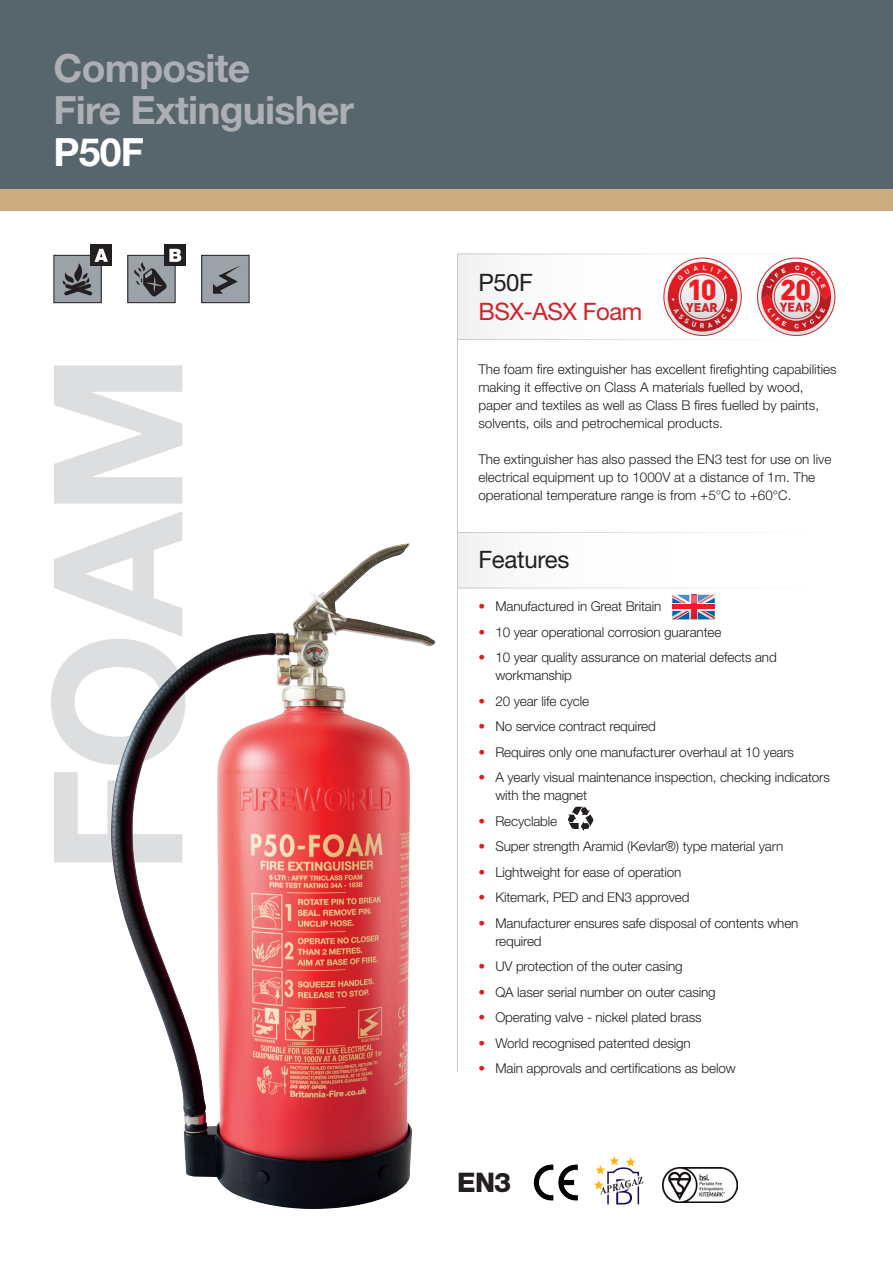
<style>
.page{position:relative;width:893px;height:1263px;background:#fff}
.page>*{position:absolute;margin:0;border:0;box-sizing:border-box;transform-origin:0 0}
.t1{font:700 179.7px "Helvetica Neue LT Std";color:#dcdee0}
.t2{font:700 39px/42px "Helvetica Neue LT Std";letter-spacing:-.02em;color:#acb0b4}
.t3{font:700 39px "Helvetica Neue LT Std";color:#fff}
.t4{font:900 28.65px "DIN";color:#ee1d23}
.t5{font:800 27px "Helvetica Neue LT Std";color:#231f20}
.t6{font:24px "Helvetica Neue LT Std";letter-spacing:-.01em;color:#231f20}
.t7{font:24px "Helvetica Neue LT Std";letter-spacing:-.02em;color:#d1232a}
.t8{font:300 13.5px/18px "Helvetica Neue LT Std";letter-spacing:-.01em;color:#231f20}
.t9{font:900 12.6px "DIN";color:#d1232a}
.s1{color:#d1232a}
</style>
<div class="page">
<div style="left:0;top:0;width:893px;height:211px;background:#57656c"></div>
<div style="left:54px;top:255px;width:47px;height:48px;background:#9ba2a8"></div>
<div style="left:53px;top:255px;width:49px;height:48px;border:1px solid #231f20"></div>
<div style="left:91px;top:245px;width:21px;height:21px;background:#231f20"></div>
<svg style="left:62px;top:249px;width:46px;height:47px"></svg>
<div style="left:128px;top:255px;width:47px;height:48px;background:#9ba2a8"></div>
<div style="left:127px;top:255px;width:49px;height:48px;border:1px solid #231f20"></div>
<div style="left:164px;top:245px;width:22px;height:21px;background:#231f20"></div>
<svg style="left:132px;top:249px;width:49px;height:48px"></svg>
<div style="left:202px;top:255px;width:47px;height:48px;background:#9ba2a8"></div>
<div style="left:201px;top:255px;width:48px;height:48px;border:1px solid #231f20"></div>
<svg style="left:213px;top:265px;width:28px;height:29px"></svg>
<img style="left:662px;top:1167px;width:76px;height:35px">
<svg style="left:594px;top:1156px;width:50px;height:49px"></svg>
<img style="left:533px;top:1164px;width:45px;height:37px">
<div style="left:0;top:190px;width:893px;height:21px;background:#ccac81"></div>
<svg style="left:672px;top:603px;width:43px;height:16px"></svg>
<svg style="left:672px;top:595px;width:43px;height:8px"></svg>
<svg style="left:568px;top:807px;width:25px;height:24px"></svg>
<hr style="left:457px;top:254px;width:1px;height:817px;background:#c7c8ca">
<hr style="left:457px;top:254px;width:382px;height:1px;background:#fff">
<hr style="left:457px;top:339px;width:382px;height:1px;background:#fff">
<svg style="left:664px;top:258px;width:77px;height:77px"></svg>
<div style="left:664px;top:258px;width:78px;height:78px;border:1px solid #d1232a;border-radius:50%"></div>
<svg style="left:757px;top:258px;width:78px;height:77px"></svg>
<div style="left:757px;top:258px;width:78px;height:78px;border:1px solid #d1232a;border-radius:50%"></div>
<svg style="left:761px;top:262px;width:70px;height:70px"></svg>
<img style="left:111px;top:543px;width:325px;height:666px">
<svg style="left:668px;top:262px;width:69px;height:70px"></svg>
<h2 class="t2" style="left:54px;top:46px;width:302px">Composite<br>Fire Extinguisher</h2>
<h2 class="t3" style="left:54px;top:128px;width:92px">P50F</h2>
<h1 class="t1" style="left:7px;top:875px;width:523px;rotate:-90deg">FOAM</h1>
<h3 class="t6" style="left:478px;top:269px;width:56px">P50F</h3>
<h3 class="t7" style="left:478px;top:297px;width:166px">BSX-ASX Foam</h3>
<h3 class="t4" style="left:687px;top:271px;width:31px">10</h3>
<p class="t9" style="left:686px;top:299px;width:33px">YEAR</p>
<p class="t8" style="left:478px;top:360px;width:360px">The foam fire extinguisher has excellent firefighting capabilities making it effective on Class A materials fuelled by wood, paper and textiles as well as Class B fires fuelled by paints, solvents, oils and petrochemical products.</p>
<p class="t8" style="left:478px;top:450px;width:355px">The extinguisher has also passed the EN3 test for use on live electrical equipment up to 1000V at a distance of 1m. The operational temperature range is from +5°C to +60°C.</p>
<h3 class="t6" style="left:478px;top:545px;width:93px">Features</h3>
<p class="t8" style="left:478px;top:597px;width:185px"><span class="s1">•</span> Manufactured in Great Britain</p>
<p class="t8" style="left:478px;top:623px;width:244px"><span class="s1">•</span> 10 year operational corrosion guarantee</p>
<p class="t8" style="left:495px;top:648px;width:283px;text-indent:-17px"><span class="s1">•</span> 10 year quality assurance on material defects and workmanship</p>
<p class="t8" style="left:478px;top:692px;width:112px"><span class="s1">•</span> 20 year life cycle</p>
<p class="t8" style="left:478px;top:717px;width:179px"><span class="s1">•</span> No service contract required</p>
<p class="t8" style="left:478px;top:743px;width:317px"><span class="s1">•</span> Requires only one manufacturer overhaul at 10 years</p>
<p class="t8" style="left:495px;top:768px;width:336px;text-indent:-17px"><span class="s1">•</span> A yearly visual maintenance inspection, checking indicators with the magnet</p>
<p class="t8" style="left:478px;top:812px;width:80px"><span class="s1">•</span> Recyclable</p>
<p class="t8" style="left:478px;top:837px;width:307px"><span class="s1">•</span> Super strength Aramid (Kevlar®) type material yarn</p>
<p class="t8" style="left:478px;top:863px;width:204px"><span class="s1">•</span> Lightweight for ease of operation</p>
<p class="t8" style="left:478px;top:888px;width:213px"><span class="s1">•</span> Kitemark, PED and EN3 approved</p>
<p class="t8" style="left:495px;top:914px;width:305px;text-indent:-17px"><span class="s1">•</span> Manufacturer ensures safe disposal of contents when required</p>
<p class="t8" style="left:478px;top:957px;width:206px"><span class="s1">•</span> UV protection of the outer casing</p>
<p class="t8" style="left:478px;top:983px;width:239px"><span class="s1">•</span> QA laser serial number on outer casing</p>
<p class="t8" style="left:478px;top:1008px;width:225px"><span class="s1">•</span> Operating valve - nickel plated brass</p>
<p class="t8" style="left:478px;top:1034px;width:214px"><span class="s1">•</span> World recognised patented design</p>
<p class="t8" style="left:478px;top:1059px;width:259px"><span class="s1">•</span> Main approvals and certifications as below</p>
<h3 class="t5" style="left:457px;top:1166px;width:56px">EN3</h3>
</div>
